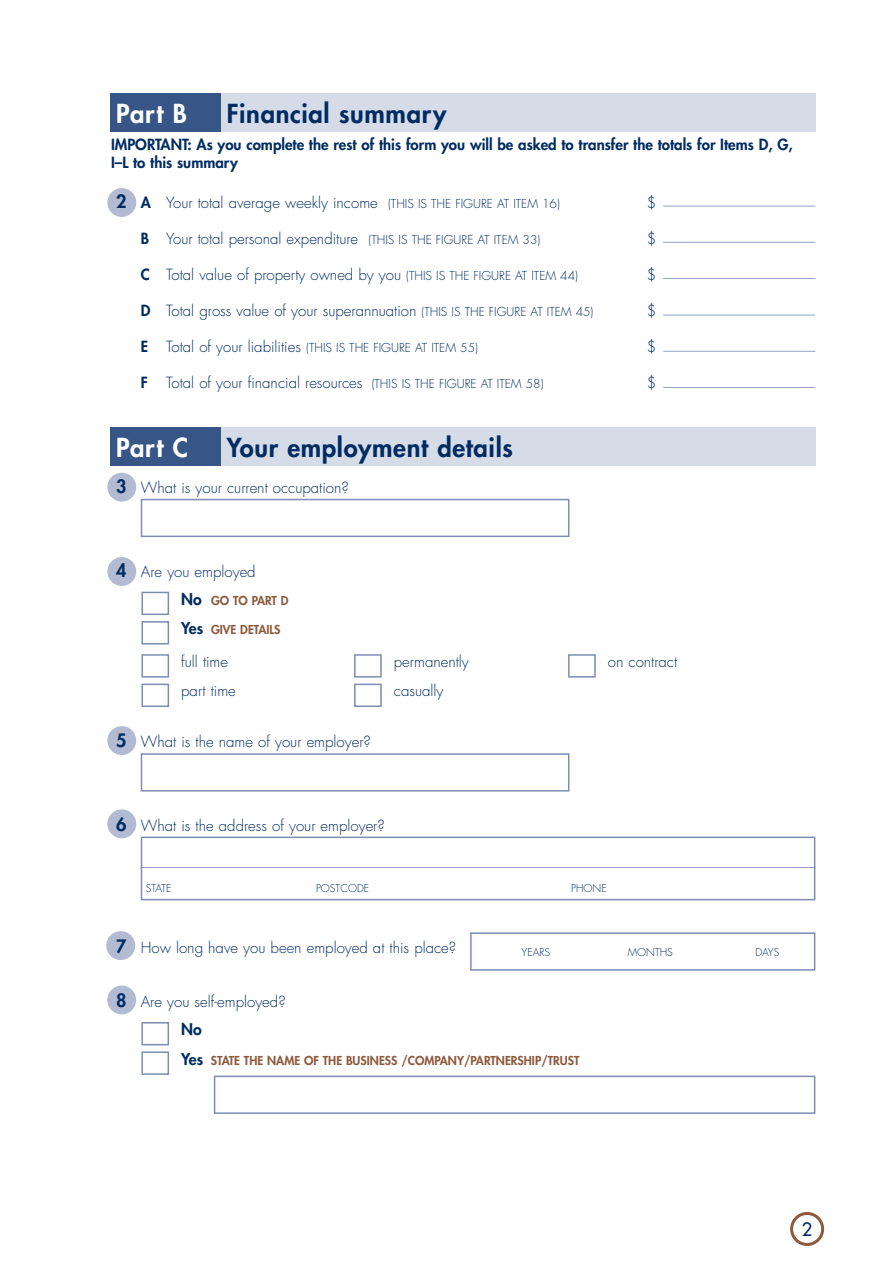
<style>
.page{position:relative;width:893px;height:1263px;background:#fff}
.page>*{position:absolute;margin:0;border:0;box-sizing:border-box;transform-origin:0 0}
.t1{font:800 25.5px "Futura";letter-spacing:.025em;color:#002c62}
.t2{font:800 25.5px "Futura";letter-spacing:.025em;color:#fff}
.t3{font:18px "Futura";color:#002c62}
.t4{font:800 15.75px "Futura";color:#002c62}
.t5{font:300 15px/29.2px "Futura";color:#002c62}
.t6{font:800 15px/18px "Futura";color:#002c62}
.t7{font:800 12px "Futura";color:#8d5a3d}
.t8{font:300 12px "Futura";color:#002c62}
.t9{font:300 10.5px "Futura";color:#002c62}
.s1{font-weight:800;font-size:18px}
.s2{font-weight:800}
.s3{font-size:12px}
.s4{font-weight:800;font-size:15px}
.s5{font-size:15px}
.s6{font-size:15.75px;color:#002c62}
</style>
<div class="page">
<div style="left:790px;top:1212px;width:34px;height:34px;border:3px solid #8d5a3d;border-radius:50%"></div>
<div style="left:217px;top:94px;width:598px;height:38px;background:#d6dbe8"></div>
<div style="left:110px;top:94px;width:111px;height:38px;background:#375586"></div>
<div style="left:107px;top:188px;width:29px;height:29px;background:#b3bbd3;border-radius:50%"></div>
<hr style="left:663px;top:206px;width:152px;height:1px;background:#95a3c3">
<hr style="left:663px;top:242px;width:152px;height:1px;background:#95a3c3">
<hr style="left:663px;top:278px;width:152px;height:1px;background:#95a3c3">
<hr style="left:663px;top:387px;width:152px;height:1px;background:#95a3c3">
<hr style="left:663px;top:351px;width:152px;height:1px;background:#95a3c3">
<hr style="left:663px;top:315px;width:152px;height:1px;background:#95a3c3">
<div style="left:217px;top:428px;width:598px;height:38px;background:#d6dbe8"></div>
<div style="left:110px;top:428px;width:111px;height:38px;background:#375586"></div>
<div style="left:107px;top:473px;width:29px;height:29px;background:#b3bbd3;border-radius:50%"></div>
<div style="left:141px;top:499px;width:428px;height:38px;border:2px solid #7c8db3"></div>
<div style="left:107px;top:726px;width:29px;height:29px;background:#b3bbd3;border-radius:50%"></div>
<div style="left:141px;top:753px;width:428px;height:38px;border:2px solid #7c8db3"></div>
<div style="left:107px;top:809px;width:29px;height:29px;background:#b3bbd3;border-radius:50%"></div>
<div style="left:106px;top:931px;width:29px;height:29px;background:#b3bbd3;border-radius:50%"></div>
<div style="left:470px;top:932px;width:345px;height:39px;border:2px solid #7c8db3"></div>
<hr style="left:140px;top:867px;width:675px;height:1px;background:#95a3c3">
<div style="left:141px;top:836px;width:674px;height:64px;border:2px solid #7c8db3"></div>
<div style="left:107px;top:985px;width:29px;height:29px;background:#b3bbd3;border-radius:50%"></div>
<div style="left:141px;top:1022px;width:28px;height:23px;border:2px solid #7c8db3"></div>
<div style="left:141px;top:1051px;width:28px;height:24px;border:2px solid #7c8db3"></div>
<div style="left:214px;top:1075px;width:601px;height:39px;border:2px solid #7c8db3"></div>
<div style="left:107px;top:557px;width:29px;height:29px;background:#b3bbd3;border-radius:50%"></div>
<div style="left:141px;top:654px;width:28px;height:24px;border:2px solid #7c8db3"></div>
<div style="left:141px;top:684px;width:28px;height:23px;border:2px solid #7c8db3"></div>
<div style="left:354px;top:654px;width:28px;height:24px;border:2px solid #7c8db3"></div>
<div style="left:354px;top:684px;width:28px;height:23px;border:2px solid #7c8db3"></div>
<div style="left:568px;top:654px;width:28px;height:24px;border:2px solid #7c8db3"></div>
<div style="left:141px;top:592px;width:28px;height:23px;border:2px solid #7c8db3"></div>
<div style="left:141px;top:621px;width:28px;height:23px;border:2px solid #7c8db3"></div>
<h1 class="t2" style="left:116px;top:96px;width:72px">Part B</h1>
<h1 class="t1" style="left:227px;top:96px;width:221px">Financial summary</h1>
<p class="t6" style="left:111px;top:135px;width:683px">IMPORTANT: As you complete the rest of this form you will be asked to transfer the totals for Items D, G,<br>I–L to this summary</p>
<p class="t5" style="left:116px;top:188px;width:445px"><span class="s1">2</span> <span class="s2">A</span> Your total average weekly income <span class="s3">(THIS IS THE FIGURE AT ITEM 16)</span></p>
<p class="t5" style="left:647px;top:188px;width:11px">$</p>
<p class="t5" style="left:141px;top:224px;width:401px"><span class="s2">B</span> Your total personal expenditure <span class="s3">(THIS IS THE FIGURE AT ITEM 33)</span></p>
<p class="t5" style="left:647px;top:224px;width:11px">$</p>
<p class="t5" style="left:141px;top:260px;width:439px"><span class="s2">C</span> Total value of property owned by you <span class="s3">(THIS IS THE FIGURE AT ITEM 44)</span></p>
<p class="t5" style="left:647px;top:260px;width:11px">$</p>
<p class="t5" style="left:141px;top:296px;width:454px"><span class="s2">D</span> Total gross value of your superannuation <span class="s3">(THIS IS THE FIGURE AT ITEM 45)</span></p>
<p class="t5" style="left:647px;top:296px;width:11px">$</p>
<p class="t8" style="left:141px;top:340px;width:339px"><span class="s4">E</span> <span class="s5">Total of your liabilities</span> (THIS IS THE FIGURE AT ITEM 55)</p>
<p class="t5" style="left:647px;top:332px;width:11px">$</p>
<p class="t5" style="left:141px;top:368px;width:404px"><span class="s2">F</span> Total of your financial resources <span class="s3">(THIS IS THE FIGURE AT ITEM 58)</span></p>
<p class="t5" style="left:647px;top:368px;width:11px">$</p>
<h1 class="t2" style="left:116px;top:430px;width:73px">Part C</h1>
<h1 class="t1" style="left:227px;top:430px;width:288px">Your employment details</h1>
<p class="t5" style="left:116px;top:473px;width:234px"><span class="s1">3</span> What is your current occupation?</p>
<p class="t5" style="left:116px;top:557px;width:141px"><span class="s1">4</span> Are you employed</p>
<p class="t7" style="left:181px;top:593px;width:109px"><span class="s6">No</span> GO TO PART D</p>
<p class="t7" style="left:181px;top:622px;width:101px"><span class="s6">Yes</span> GIVE DETAILS</p>
<p class="t5" style="left:181px;top:647px;width:56px">full time part time</p>
<p class="t5" style="left:394px;top:647px;width:76px">permanently casually</p>
<p class="t5" style="left:608px;top:647px;width:71px">on contract</p>
<p class="t5" style="left:116px;top:727px;width:256px"><span class="s1">5</span> What is the name of your employer?</p>
<p class="t5" style="left:116px;top:811px;width:270px"><span class="s1">6</span> What is the address of your employer?</p>
<p class="t9" style="left:146px;top:882px;width:27px">STATE</p>
<p class="t9" style="left:316px;top:882px;width:55px">POSTCODE</p>
<p class="t9" style="left:571px;top:882px;width:37px">PHONE</p>
<p class="t5" style="left:116px;top:933px;width:342px"><span class="s1">7</span> How long have you been employed at this place?</p>
<p class="t9" style="left:521px;top:945px;width:30px">YEARS</p>
<p class="t9" style="left:628px;top:945px;width:47px">MONTHS</p>
<p class="t9" style="left:755px;top:945px;width:26px">DAYS</p>
<p class="t5" style="left:116px;top:987px;width:171px"><span class="s1">8</span> Are you self-employed?</p>
<p class="t4" style="left:181px;top:1019px;width:22px">No</p>
<p class="t7" style="left:181px;top:1052px;width:400px"><span class="s6">Yes</span> STATE THE NAME OF THE BUSINESS /COMPANY/PARTNERSHIP/TRUST</p>
<p class="t3" style="left:802px;top:1217px;width:12px">2</p>
</div>
